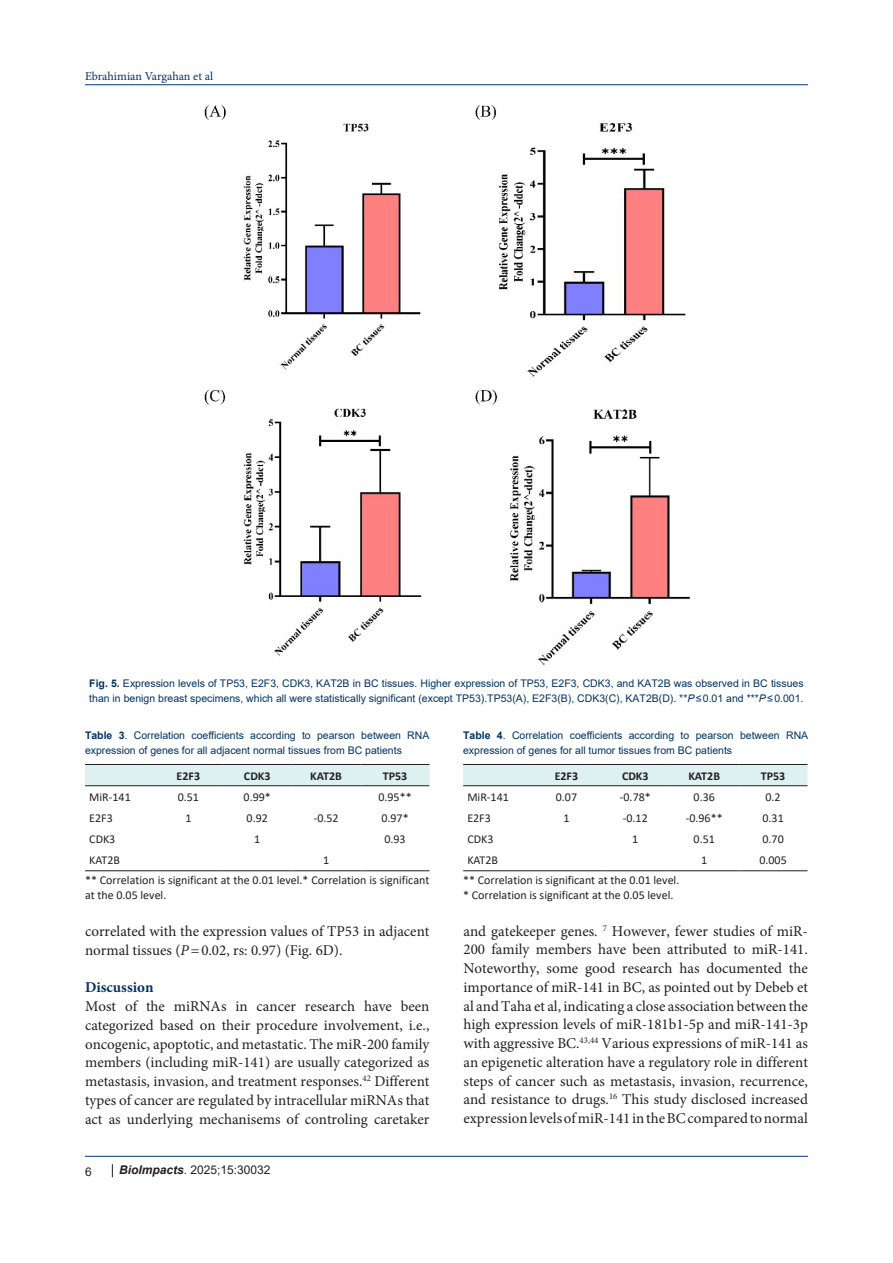
<style>
.page{position:relative;width:893px;height:1263px;background:#fff}
.page>*{position:absolute;margin:0;border:0;box-sizing:border-box;transform-origin:0 0}
.t1{font:15px/18.8px "Minion Pro";color:#231f20;text-align:justify}
.heading_1{font:700 15px "Minion Pro";color:#003264}
.t2{font:12px/15px "Calibri";color:#231f20}
.t3{font:700 12px "Calibri";color:#231f20}
.t4{font:12px "Arial";color:#231f20}
.t5{font:12px "Minion Pro";color:#003264}
.t6{font:10.5px/15px "Arial";color:#003264}
.s1{font-weight:700}
.s2{font-style:italic}
.s3{font-weight:700;font-style:italic}
</style>
<div class="page">
<hr style="left:85px;top:84px;width:723px;height:1px;background:#053278">
<hr style="left:85px;top:1156px;width:723px;height:1px;background:#053278">
<svg style="left:112px;top:1164px;width:1px;height:13px"></svg>
<img style="left:204px;top:105px;width:486px;height:561px">
<div style="left:85px;top:765px;width:344px;height:20px;background:#ddf1f1"></div>
<hr style="left:85px;top:764px;width:69px;height:1px;background:#231f20">
<hr style="left:154px;top:764px;width:69px;height:1px;background:#231f20">
<hr style="left:223px;top:764px;width:69px;height:1px;background:#231f20">
<hr style="left:292px;top:764px;width:69px;height:1px;background:#231f20">
<hr style="left:361px;top:764px;width:68px;height:1px;background:#231f20">
<hr style="left:85px;top:785px;width:69px;height:1px;background:#231f20">
<hr style="left:154px;top:785px;width:69px;height:1px;background:#231f20">
<hr style="left:223px;top:785px;width:69px;height:1px;background:#231f20">
<hr style="left:292px;top:785px;width:69px;height:1px;background:#231f20">
<hr style="left:361px;top:785px;width:68px;height:1px;background:#231f20">
<hr style="left:85px;top:870px;width:69px;height:1px;background:#231f20">
<hr style="left:154px;top:870px;width:69px;height:1px;background:#231f20">
<hr style="left:223px;top:870px;width:69px;height:1px;background:#231f20">
<hr style="left:292px;top:870px;width:69px;height:1px;background:#231f20">
<hr style="left:361px;top:870px;width:68px;height:1px;background:#231f20">
<div style="left:463px;top:765px;width:344px;height:20px;background:#ddf1f1"></div>
<hr style="left:463px;top:764px;width:69px;height:1px;background:#231f20">
<hr style="left:532px;top:764px;width:69px;height:1px;background:#231f20">
<hr style="left:601px;top:764px;width:69px;height:1px;background:#231f20">
<hr style="left:670px;top:764px;width:69px;height:1px;background:#231f20">
<hr style="left:739px;top:764px;width:68px;height:1px;background:#231f20">
<hr style="left:463px;top:785px;width:69px;height:1px;background:#231f20">
<hr style="left:532px;top:785px;width:69px;height:1px;background:#231f20">
<hr style="left:601px;top:785px;width:69px;height:1px;background:#231f20">
<hr style="left:670px;top:785px;width:69px;height:1px;background:#231f20">
<hr style="left:739px;top:785px;width:68px;height:1px;background:#231f20">
<hr style="left:463px;top:870px;width:69px;height:1px;background:#231f20">
<hr style="left:532px;top:870px;width:69px;height:1px;background:#231f20">
<hr style="left:601px;top:870px;width:69px;height:1px;background:#231f20">
<hr style="left:670px;top:870px;width:69px;height:1px;background:#231f20">
<hr style="left:739px;top:870px;width:68px;height:1px;background:#231f20">
<p class="t5" style="left:85px;top:68px;width:130px">Ebrahimian Vargahan et al</p>
<p class="t6" style="left:89px;top:675px;width:716px"><span class="s1">Fig. 5.</span> Expression levels of TP53, E2F3, CDK3, KAT2B in BC tissues. Higher expression of TP53, E2F3, CDK3, and KAT2B was observed in BC tissues than in benign breast specimens, which all were statistically significant (except TP53).TP53(A), E2F3(B), CDK3(C), KAT2B(D). **<span class="s2">P</span> ≤ 0.01 and ***<span class="s2">P</span> ≤ 0.001.</p>
<p class="t6" style="left:85px;top:728px;width:346px"><span class="s1">Table 3</span>. Correlation coefficients according to pearson between RNA expression of genes for all adjacent normal tissues from BC patients</p>
<p class="t3" style="left:177px;top:767px;width:25px">E2F3</p>
<p class="t3" style="left:244px;top:767px;width:28px">CDK3</p>
<p class="t3" style="left:310px;top:767px;width:33px">KAT2B</p>
<p class="t3" style="left:383px;top:767px;width:26px">TP53</p>
<p class="t2" style="left:89px;top:789px;width:43px">MiR-141</p>
<p class="t2" style="left:178px;top:789px;width:23px">0.51</p>
<p class="t2" style="left:244px;top:789px;width:29px">0.99*</p>
<p class="t2" style="left:378px;top:789px;width:35px">0.95**</p>
<p class="t2" style="left:89px;top:810px;width:25px">E2F3</p>
<p class="t2" style="left:185px;top:810px;width:8px">1</p>
<p class="t2" style="left:247px;top:810px;width:23px">0.92</p>
<p class="t2" style="left:314px;top:810px;width:26px">-0.52</p>
<p class="t2" style="left:381px;top:810px;width:29px">0.97*</p>
<p class="t2" style="left:89px;top:832px;width:28px">CDK3</p>
<p class="t2" style="left:254px;top:832px;width:8px">1</p>
<p class="t2" style="left:384px;top:832px;width:23px">0.93</p>
<p class="t2" style="left:89px;top:853px;width:32px">KAT2B</p>
<p class="t2" style="left:323px;top:853px;width:8px">1</p>
<p class="t2" style="left:85px;top:873px;width:346px">** Correlation is significant at the 0.01 level.* Correlation is significant at the 0.05 level.</p>
<p class="t6" style="left:463px;top:728px;width:347px"><span class="s1">Table 4</span>. Correlation coefficients according to pearson between RNA expression of genes for all tumor tissues from BC patients</p>
<p class="t3" style="left:555px;top:767px;width:25px">E2F3</p>
<p class="t3" style="left:622px;top:767px;width:28px">CDK3</p>
<p class="t3" style="left:688px;top:767px;width:33px">KAT2B</p>
<p class="t3" style="left:761px;top:767px;width:26px">TP53</p>
<p class="t2" style="left:467px;top:789px;width:43px">MiR-141</p>
<p class="t2" style="left:556px;top:789px;width:23px">0.07</p>
<p class="t2" style="left:620px;top:789px;width:32px">-0.78*</p>
<p class="t2" style="left:694px;top:789px;width:23px">0.36</p>
<p class="t2" style="left:765px;top:789px;width:17px">0.2</p>
<p class="t2" style="left:467px;top:810px;width:25px">E2F3</p>
<p class="t2" style="left:563px;top:810px;width:8px">1</p>
<p class="t2" style="left:623px;top:810px;width:26px">-0.12</p>
<p class="t2" style="left:686px;top:810px;width:38px">-0.96**</p>
<p class="t2" style="left:762px;top:810px;width:23px">0.31</p>
<p class="t2" style="left:467px;top:832px;width:28px">CDK3</p>
<p class="t2" style="left:632px;top:832px;width:8px">1</p>
<p class="t2" style="left:694px;top:832px;width:23px">0.51</p>
<p class="t2" style="left:762px;top:832px;width:23px">0.70</p>
<p class="t2" style="left:467px;top:853px;width:32px">KAT2B</p>
<p class="t2" style="left:701px;top:853px;width:8px">1</p>
<p class="t2" style="left:759px;top:853px;width:29px">0.005</p>
<p class="t2" style="left:463px;top:873px;width:218px">** Correlation is significant at the 0.01 level.</p>
<p class="t2" style="left:463px;top:888px;width:212px">* Correlation is significant at the 0.05 level.</p>
<p class="t1" style="left:85px;top:921px;width:346px;line-height:19.2px">correlated with the expression values of TP53 in adjacent normal tissues (<span class="s2">P</span>=0.02, rs: 0.97) (Fig. 6D).</p>
<p class="heading_1" style="left:85px;top:977px;width:70px">Discussion</p>
<p class="t1" style="left:85px;top:997px;width:346px">Most of the miRNAs in cancer research have been categorized based on their procedure involvement, i.e., oncogenic, apoptotic, and metastatic. The miR-200 family members (including miR-141) are usually categorized as metastasis, invasion, and treatment responses.<sup>42</sup> Different types of cancer are regulated by intracellular miRNAs that act as underlying mechanisems of controling caretaker</p>
<p class="t4" style="left:85px;top:1163px;width:8px">6</p>
<p class="t4" style="left:119px;top:1162px;width:153px"><span class="s3">BioImpacts</span>. 2025;15:30032</p>
<p class="t1" style="left:463px;top:921px;width:346px">and gatekeeper genes. <sup>7</sup> However, fewer studies of miR-200 family members have been attributed to miR-141.<br>Noteworthy, some good research has documented the importance of miR-141 in BC, as pointed out by Debeb et al and Taha et al, indicating a close association between the high expression levels of miR-181b1-5p and miR-141-3p with aggressive BC.<sup>43,44</sup> Various expressions of miR-141 as an epigenetic alteration have a regulatory role in different steps of cancer such as metastasis, invasion, recurrence, and resistance to drugs.<sup>16</sup> This study disclosed increased expression levels of miR-141 in the BC compared to normal</p>
</div>
